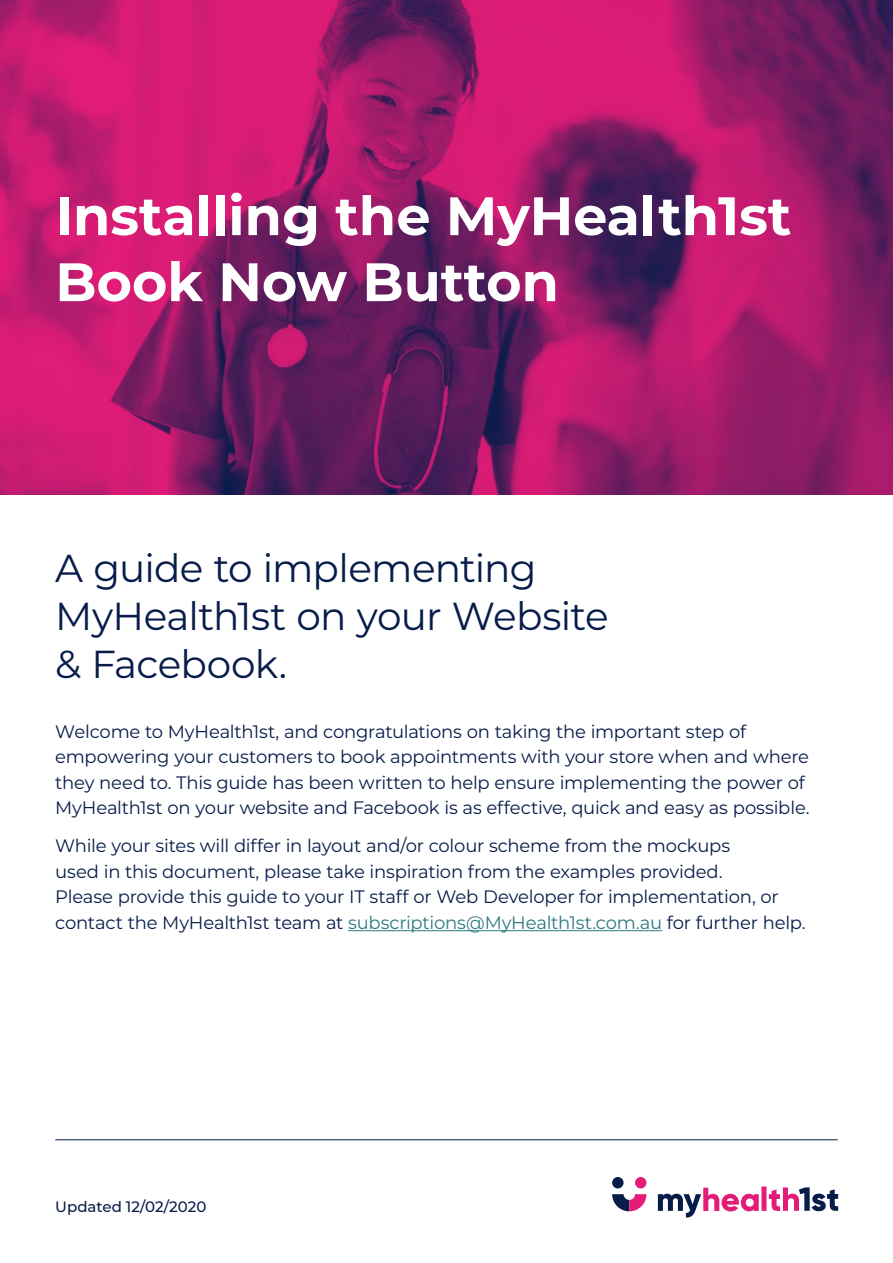
<style>
.page{position:relative;width:893px;height:1263px;background:#fff}
.page>*{position:absolute;margin:0;border:0;box-sizing:border-box;transform-origin:0 0}
.t1{font:700 54px/66px "Montserrat";color:#fff}
.t2{font:39px/48px "Montserrat";letter-spacing:-.02em;color:#081c4a}
.Body{font:18px/25.5px "Montserrat";letter-spacing:-.015em;color:#081c4a}
.t3{font:500 15px "Montserrat";color:#081c4a}
.s1{color:#2d7a81}
</style>
<div class="page">
<svg style="left:658px;top:1188px;width:101px;height:30px"></svg>
<div style="left:761px;top:1186px;width:6px;height:25px;background:#e31c79"></div>
<svg style="left:769px;top:1187px;width:69px;height:24px"></svg>
<div style="left:635px;top:1177px;width:11px;height:11px;background:#e31c79;border-radius:50%"></div>
<div style="left:612px;top:1177px;width:12px;height:11px;background:#071d49;border-radius:50%"></div>
<svg style="left:612px;top:1194px;width:34px;height:17px"></svg>
<hr style="left:55px;top:1139px;width:783px;height:1px;background:#081c4a">
<hr style="left:348px;top:930px;width:314px;height:1px;background:#2d7a81">
<img style="left:0;top:0;width:893px;height:494px">
<h1 class="t1" style="left:55px;top:180px;width:738px">Installing the MyHealth1st<br>Book Now Button</h1>
<h2 class="t2" style="left:55px;top:543px;width:555px">A guide to implementing<br>MyHealth1st on your Website &amp; Facebook.</h2>
<p class="Body" style="left:55px;top:718px;width:756px">Welcome to MyHealth1st, and congratulations on taking the important step of empowering your customers to book appointments with your store when and where they need to. This guide has been written to help ensure implementing the power of MyHealth1st on your website and Facebook is as effective, quick and easy as possible.</p>
<p class="Body" style="left:55px;top:833px;width:752px">While your sites will differ in layout and/or colour scheme from the mockups<br>used in this document, please take inspiration from the examples provided.<br>Please provide this guide to your IT staff or Web Developer for implementation, or contact the MyHealth1st team at <span class="s1">subscriptions@MyHealth1st.com.au</span> for further help.</p>
<p class="t3" style="left:55px;top:1196px;width:153px">Updated 12/02/2020</p>
</div>
